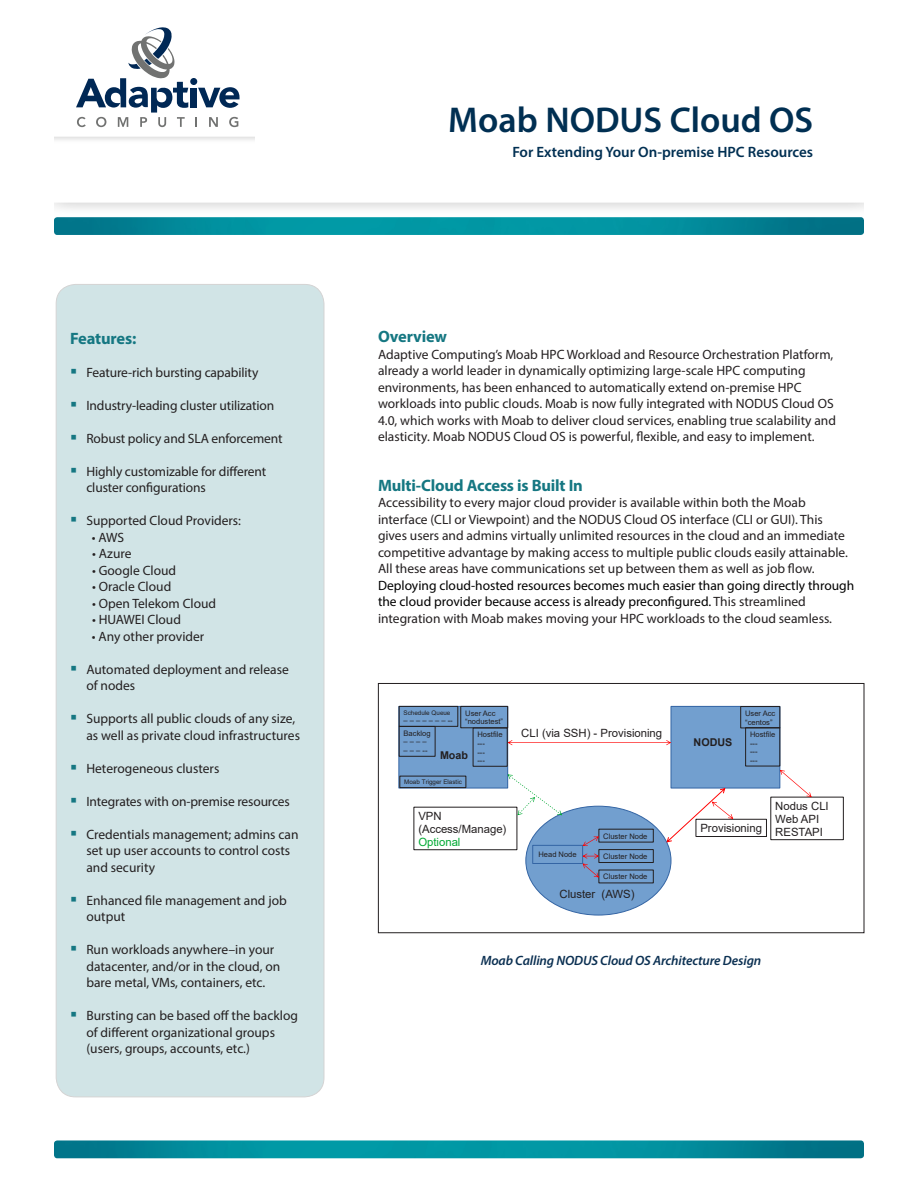
<style>
.page{position:relative;width:918px;height:1188px;background:#fff}
.page>*{position:absolute;margin:0;border:0;box-sizing:border-box;transform-origin:0 0}
.t1{font:600 36px "Myriad Pro";color:#002f52}
.t2{font:700 16.5px "Myriad Pro";letter-spacing:-.01em;color:#157782}
.t3{font:600 15px "Myriad Pro";color:#002f52}
.t4{font:13.5px/16.5px "Myriad Pro";color:#231f20}
.t5{font:italic 600 13.5px "Myriad Pro";letter-spacing:-.01em;color:#0b3052}
.t6{font:11.4px/13px "Arial";color:#231f20}
.t7{font:700 10.8px "Arial";color:#231f20}
.t8{font:7.65px "Arial";color:#231f20}
.t9{font:7.5px/8.7px "Arial";color:#231f20}
.t10{font:6.3px "Arial";color:#231f20}
.s1{color:#000}
.s2{color:#00a933}
</style>
<div class="page">
<img style="left:54px;top:217px;width:810px;height:18px">
<img style="left:54px;top:1140px;width:810px;height:18px">
<svg style="left:209px;top:117px;width:9px;height:10px"></svg>
<svg style="left:229px;top:117px;width:9px;height:10px"></svg>
<div style="left:191px;top:88px;width:6px;height:19px;background:#002855"></div>
<div style="left:190px;top:78px;width:7px;height:7px;background:#002855;border-radius:50%"></div>
<svg style="left:198px;top:87px;width:42px;height:21px"></svg>
<svg style="left:76px;top:27px;width:112px;height:100px"></svg>
<div style="left:56px;top:284px;width:268px;height:813px;background:#d1e4e6;border-radius:19px"></div>
<div style="left:399px;top:706px;width:109px;height:82px;background:#729fcf"></div>
<div style="left:399px;top:706px;width:109px;height:82px;border:1px solid #3465a4"></div>
<div style="left:671px;top:706px;width:109px;height:82px;background:#729fcf"></div>
<div style="left:671px;top:706px;width:109px;height:82px;border:1px solid #3465a4"></div>
<div style="left:526px;top:806px;width:145px;height:109px;background:#729fcf;border-radius:50%"></div>
<svg style="left:508px;top:740px;width:163px;height:5px"></svg>
<div style="left:533px;top:845px;width:50px;height:19px;border:1px solid #3465a4"></div>
<div style="left:599px;top:829px;width:54px;height:13px;border:1px solid #231f20"></div>
<div style="left:599px;top:850px;width:54px;height:13px;border:1px solid #231f20"></div>
<svg style="left:583px;top:837px;width:16px;height:9px"></svg>
<svg style="left:583px;top:854px;width:16px;height:23px"></svg>
<div style="left:414px;top:807px;width:103px;height:43px;border:1px solid #231f20"></div>
<svg style="left:508px;top:774px;width:54px;height:41px"></svg>
<div style="left:771px;top:797px;width:72px;height:43px;border:1px solid #231f20"></div>
<svg style="left:780px;top:770px;width:32px;height:27px"></svg>
<div style="left:741px;top:707px;width:39px;height:21px;border:1px solid #231f20"></div>
<div style="left:461px;top:706px;width:47px;height:22px;border:1px solid #231f20"></div>
<div style="left:696px;top:819px;width:71px;height:18px;border:1px solid #231f20"></div>
<svg style="left:666px;top:788px;width:67px;height:54px"></svg>
<div style="left:399px;top:726px;width:36px;height:30px;border:1px solid #231f20"></div>
<div style="left:399px;top:706px;width:59px;height:20px;border:1px solid #231f20"></div>
<div style="left:400px;top:776px;width:66px;height:12px;border:1px solid #231f20"></div>
<div style="left:378px;top:683px;width:486px;height:250px;border:1px solid #231f20"></div>
<p class="t2" style="left:70px;top:327px;width:68px">Features:</p>
<p class="t4" style="left:86px;top:364px;width:173px">Feature-rich bursting capability</p>
<p class="t4" style="left:86px;top:397px;width:189px">Industry-leading cluster utilization</p>
<p class="t4" style="left:86px;top:430px;width:198px">Robust policy and SLA enforcement</p>
<p class="t4" style="left:86px;top:463px;width:181px">Highly customizable for different cluster configurations</p>
<p class="t4" style="left:86px;top:512px;width:156px">Supported Cloud Providers:</p>
<p class="t4" style="left:92px;top:529px;width:34px">• AWS</p>
<p class="t4" style="left:92px;top:545px;width:41px">• Azure</p>
<p class="t4" style="left:92px;top:562px;width:86px">• Google Cloud</p>
<p class="t4" style="left:92px;top:578px;width:81px">• Oracle Cloud</p>
<p class="t4" style="left:92px;top:595px;width:126px">• Open Telekom Cloud</p>
<p class="t4" style="left:92px;top:611px;width:90px">• HUAWEI Cloud</p>
<p class="t4" style="left:92px;top:628px;width:114px">• Any other provider</p>
<p class="t4" style="left:86px;top:661px;width:204px">Automated deployment and release of nodes</p>
<p class="t4" style="left:86px;top:710px;width:215px">Supports all public clouds of any size, as well as private cloud infrastructures</p>
<p class="t4" style="left:86px;top:760px;width:134px">Heterogeneous clusters</p>
<p class="t4" style="left:86px;top:793px;width:205px">Integrates with on-premise resources</p>
<p class="t4" style="left:86px;top:826px;width:214px">Credentials management; admins can set up user accounts to control costs and security</p>
<p class="t4" style="left:86px;top:892px;width:202px">Enhanced file management and job output</p>
<p class="t4" style="left:86px;top:941px;width:195px">Run workloads anywhere–in your datacenter, and/or in the cloud, on bare metal, VMs, containers, etc.</p>
<p class="t4" style="left:86px;top:1007px;width:213px">Bursting can be based off the backlog of different organizational groups (users, groups, accounts, etc.)</p>
<p class="t1" style="left:448px;top:97px;width:366px">Moab NODUS Cloud OS</p>
<p class="t3" style="left:512px;top:143px;width:302px">For Extending Your On-premise HPC Resources</p>
<p class="t2" style="left:378px;top:326px;width:71px">Overview</p>
<p class="t4" style="left:378px;top:346px;width:460px">Adaptive Computing’s Moab HPC Workload and Resource Orchestration Platform, already a world leader in dynamically optimizing large-scale HPC computing environments, has been enhanced to automatically extend on-premise HPC workloads into public clouds. Moab is now fully integrated with NODUS Cloud OS 4.0, which works with Moab to deliver cloud services, enabling true scalability and elasticity. Moab NODUS Cloud OS is powerful, flexible, and easy to implement.</p>
<p class="t2" style="left:378px;top:475px;width:206px">Multi-Cloud Access is Built In</p>
<p class="t4" style="left:378px;top:494px;width:478px">Accessibility to every major cloud provider is available within both the Moab interface (CLI or Viewpoint) and the NODUS Cloud OS interface (CLI or GUI). This gives users and admins virtually unlimited resources in the cloud and an immediate competitive advantage by making access to multiple public clouds easily attainable.<br>All these areas have communications set up between them as well as job flow.<br><span class="s1">Deploying cloud-hosted resources becomes much easier than going directly through the cloud provider because access is already preconfigured.</span> This streamlined integration with Moab makes moving your HPC workloads to the cloud seamless.</p>
<p class="t10" style="left:404px;top:708px;width:48px">Schedule Queue</p>
<p class="t9" style="left:404px;top:716px;width:51px">–––––––--</p>
<p class="t9" style="left:465px;top:709px;width:39px">User Acc “nodustest”</p>
<p class="t8" style="left:745px;top:708px;width:32px">User Acc</p>
<p class="t9" style="left:745px;top:718px;width:29px">“centos”</p>
<p class="t8" style="left:404px;top:728px;width:28px">Backlog</p>
<p class="t9" style="left:404px;top:737px;width:25px">–––– –––--</p>
<p class="t7" style="left:440px;top:748px;width:30px">Moab</p>
<p class="t10" style="left:404px;top:778px;width:59px">Moab Trigger Elastic</p>
<p class="t6" style="left:521px;top:727px;width:142px">CLI (via SSH) - Provisioning</p>
<p class="t9" style="left:478px;top:730px;width:27px">Hostfile ---<br>---<br>---</p>
<p class="t9" style="left:750px;top:730px;width:27px">Hostfile ---</p>
<p class="t7" style="left:694px;top:734px;width:40px">NODUS</p>
<p class="t8" style="left:750px;top:746px;width:9px">---</p>
<p class="t9" style="left:750px;top:756px;width:9px">---</p>
<p class="t6" style="left:418px;top:809px;width:90px">VPN (Access/Manage)<br><span class="s2">Optional</span></p>
<p class="t6" style="left:775px;top:799px;width:55px">Nodus CLI<br>Web API<br>RESTAPI</p>
<p class="t6" style="left:700px;top:822px;width:63px">Provisioning</p>
<p class="t8" style="left:603px;top:831px;width:46px">Cluster Node</p>
<p class="t9" style="left:603px;top:872px;width:46px">Cluster Node</p>
<p class="t9" style="left:538px;top:850px;width:40px">Head Node</p>
<p class="t9" style="left:603px;top:852px;width:46px">Cluster Node</p>
<p class="t6" style="left:559px;top:887px;width:77px">Cluster (AWS)</p>
<p class="t5" style="left:481px;top:952px;width:282px">Moab Calling NODUS Cloud OS Architecture Design</p>
</div>
